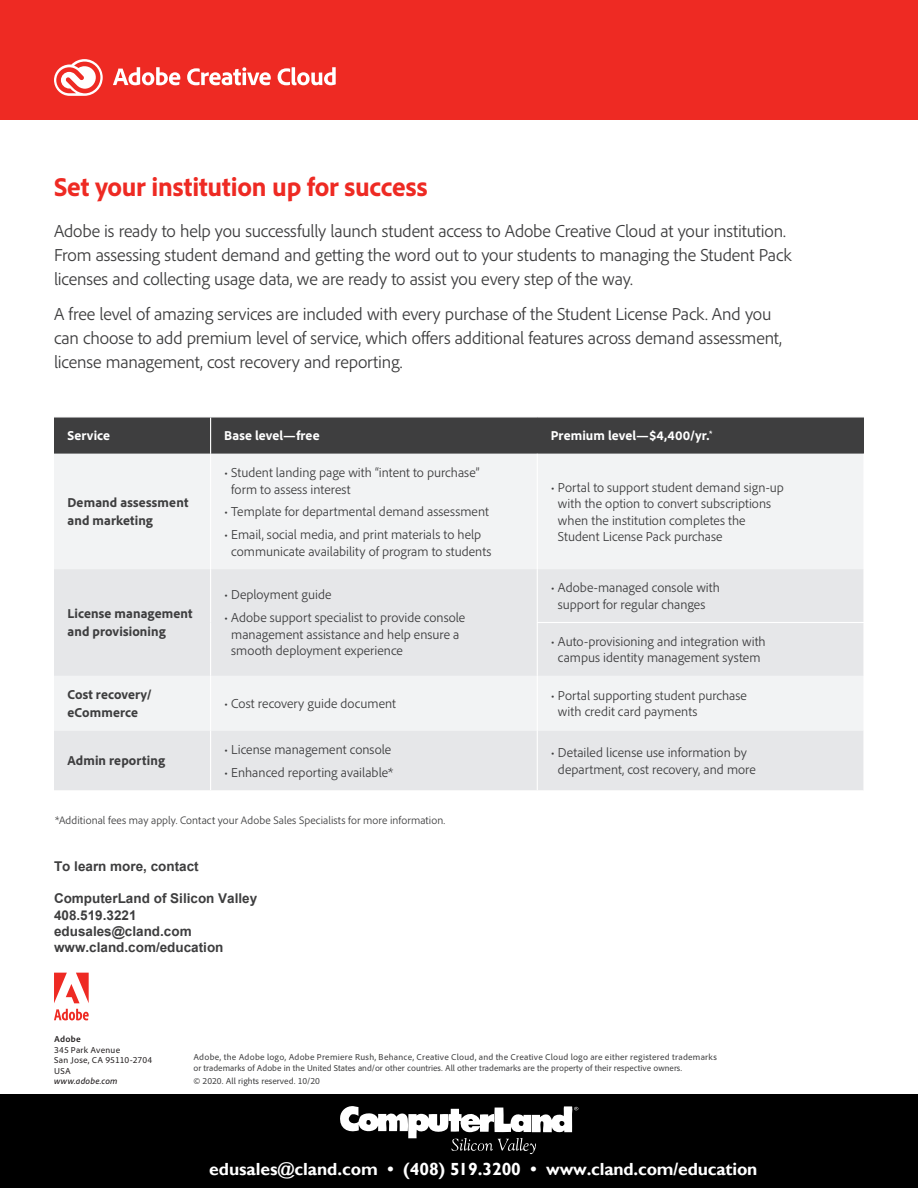
<style>
.page{position:relative;width:918px;height:1188px;background:#fff}
.page>*{position:absolute;margin:0;border:0;box-sizing:border-box;transform-origin:0 0}
.t1{font:800 27px "Adobe Clean";letter-spacing:-.005em;color:#ee2a23}
.t2{font:300 18px/24px "Adobe Clean";letter-spacing:-.01em;color:#3e3e3f}
.t3{font:700 17.55px "Gill Sans";letter-spacing:-.005em;color:#fff}
.t4{font:300 13.5px/16.5px "Adobe Clean";letter-spacing:.005em;color:#3e3e3f}
.t5{font:700 13.5px/16.2px "Arial";color:#3e3e3f}
.t6{font:800 13.5px/18px "Adobe Clean";letter-spacing:.01em;color:#3e3e3f}
.t7{font:800 13.5px "Adobe Clean";letter-spacing:.01em;color:#fff}
.t8{font:300 11.25px "Adobe Clean";letter-spacing:.01em;color:#3e3e3f}
.t9{font:9px/10.5px "Adobe Clean";color:#3e3e3f}
.t10{font:9px/10.5px "Adobe Clean";letter-spacing:.025em;color:#231f20}
.t11{font:italic 9px "Adobe Clean 7 pt";letter-spacing:.02em;color:#231f20}
.t12{font:700 9px "Adobe Clean";letter-spacing:.025em;color:#231f20}
</style>
<div class="page">
<div style="left:0;top:0;width:918px;height:119px;background:#ee2a23"></div>
<div style="left:54px;top:418px;width:810px;height:36px;background:#3e3e3f"></div>
<div style="left:54px;top:454px;width:809px;height:115px;background:#f2f3f4"></div>
<svg style="left:54px;top:569px;width:809px;height:221px;fill:#e6e7e9"></svg>
<hr style="left:210px;top:418px;width:1px;height:36px;background:#fff">
<hr style="left:210px;top:454px;width:1px;height:115px;background:#fff">
<hr style="left:210px;top:569px;width:1px;height:53px;background:#fff">
<hr style="left:210px;top:622px;width:1px;height:54px;background:#fff">
<hr style="left:210px;top:676px;width:1px;height:55px;background:#fff">
<hr style="left:210px;top:731px;width:1px;height:59px;background:#fff">
<hr style="left:537px;top:454px;width:1px;height:115px;background:#fff">
<hr style="left:537px;top:569px;width:1px;height:53px;background:#fff">
<hr style="left:537px;top:623px;width:1px;height:53px;background:#fff">
<hr style="left:537px;top:676px;width:1px;height:55px;background:#fff">
<hr style="left:537px;top:731px;width:1px;height:59px;background:#fff">
<hr style="left:537px;top:622px;width:328px;height:1px;background:#fff">
<svg style="left:54px;top:59px;width:49px;height:37px"></svg>
<svg style="left:113px;top:67px;width:67px;height:18px"></svg>
<svg style="left:187px;top:67px;width:84px;height:18px"></svg>
<svg style="left:278px;top:67px;width:58px;height:18px"></svg>
<svg style="left:54px;top:973px;width:35px;height:30px"></svg>
<svg style="left:54px;top:1009px;width:35px;height:11px"></svg>
<div style="left:0;top:1094px;width:918px;height:94px;background:#000"></div>
<svg style="left:340px;top:1106px;width:238px;height:49px"></svg>
<h1 class="t1" style="left:54px;top:169px;width:375px">Set your institution up for success</h1>
<p class="t2" style="left:54px;top:218px;width:739px">Adobe is ready to help you successfully launch student access to Adobe Creative Cloud at your institution.<br>From assessing student demand and getting the word out to your students to managing the Student Pack licenses and collecting usage data, we are ready to assist you every step of the way.</p>
<p class="t2" style="left:54px;top:301px;width:730px">A free level of amazing services are included with every purchase of the Student License Pack. And you can choose to add premium level of service, which offers additional features across demand assessment, license management, cost recovery and reporting.</p>
<p class="t7" style="left:68px;top:427px;width:44px">Service</p>
<p class="t7" style="left:224px;top:427px;width:97px">Base level—free</p>
<p class="t7" style="left:551px;top:427px;width:163px">Premium level—$4,400/yr.<sup>*</sup></p>
<p class="t6" style="left:68px;top:493px;width:122px">Demand assessment and marketing</p>
<p class="t6" style="left:67px;top:604px;width:127px">License management and provisioning</p>
<p class="t4" style="left:231px;top:464px;width:250px;text-indent:-7px">• Student landing page with “intent to purchase” form to assess interest</p>
<p class="t4" style="left:224px;top:503px;width:266px">• Template for departmental demand assessment</p>
<p class="t4" style="left:231px;top:526px;width:262px;text-indent:-7px">• Email, social media, and print materials to help communicate availability of program to students</p>
<p class="t4" style="left:224px;top:586px;width:109px">• Deployment guide</p>
<p class="t4" style="left:231px;top:609px;width:236px;text-indent:-7px">• Adobe support specialist to provide console management assistance and help ensure a smooth deployment experience</p>
<p class="t4" style="left:558px;top:478px;width:227px;text-indent:-7px">• Portal to support student demand sign‐up with the option to convert subscriptions when the institution completes the Student License Pack purchase</p>
<p class="t4" style="left:551px;top:579px;width:171px;text-align:center">• Adobe-managed console with support for regular changes</p>
<p class="t4" style="left:551px;top:633px;width:216px;text-align:center">• Auto‐provisioning and integration with campus identity management system</p>
<p class="t6" style="left:68px;top:685px;width:86px">Cost recovery/ eCommerce</p>
<p class="t4" style="left:224px;top:695px;width:173px">• Cost recovery guide document</p>
<p class="t4" style="left:558px;top:687px;width:191px;text-indent:-7px">• Portal supporting student purchase with credit card payments</p>
<p class="t6" style="left:67px;top:751px;width:99px">Admin reporting</p>
<p class="t4" style="left:224px;top:741px;width:169px">• License management console</p>
<p class="t4" style="left:224px;top:764px;width:171px">• Enhanced reporting available*</p>
<p class="t4" style="left:558px;top:744px;width:199px;text-indent:-7px">• Detailed license use information by department, cost recovery, and more</p>
<p class="t8" style="left:55px;top:813px;width:392px">*Additional fees may apply. Contact your Adobe Sales Specialists for more information.</p>
<p class="t5" style="left:54px;top:858px;width:146px">To learn more, contact</p>
<p class="t5" style="left:54px;top:891px;width:205px">ComputerLand of Silicon Valley<br>408.519.3221 edusales@cland.com www.cland.com/education</p>
<p class="t12" style="left:54px;top:1034px;width:28px">Adobe</p>
<p class="t10" style="left:54px;top:1044px;width:100px">345 Park Avenue<br>San Jose, CA 95110-2704<br>USA</p>
<p class="t11" style="left:54px;top:1075px;width:65px">www.adobe.com</p>
<p class="t9" style="left:193px;top:1052px;width:525px">Adobe, the Adobe logo, Adobe Premiere Rush, Behance, Creative Cloud, and the Creative Cloud logo are either registered trademarks or trademarks of Adobe in the United States and/or other countries. All other trademarks are the property of their respective owners.</p>
<p class="t9" style="left:193px;top:1076px;width:128px">© 2020. All rights reserved. 10/20</p>
<p class="t3" style="left:209px;top:1159px;width:550px">edusales@cland.com • (408) 519.3200 • www.cland.com/education</p>
</div>
